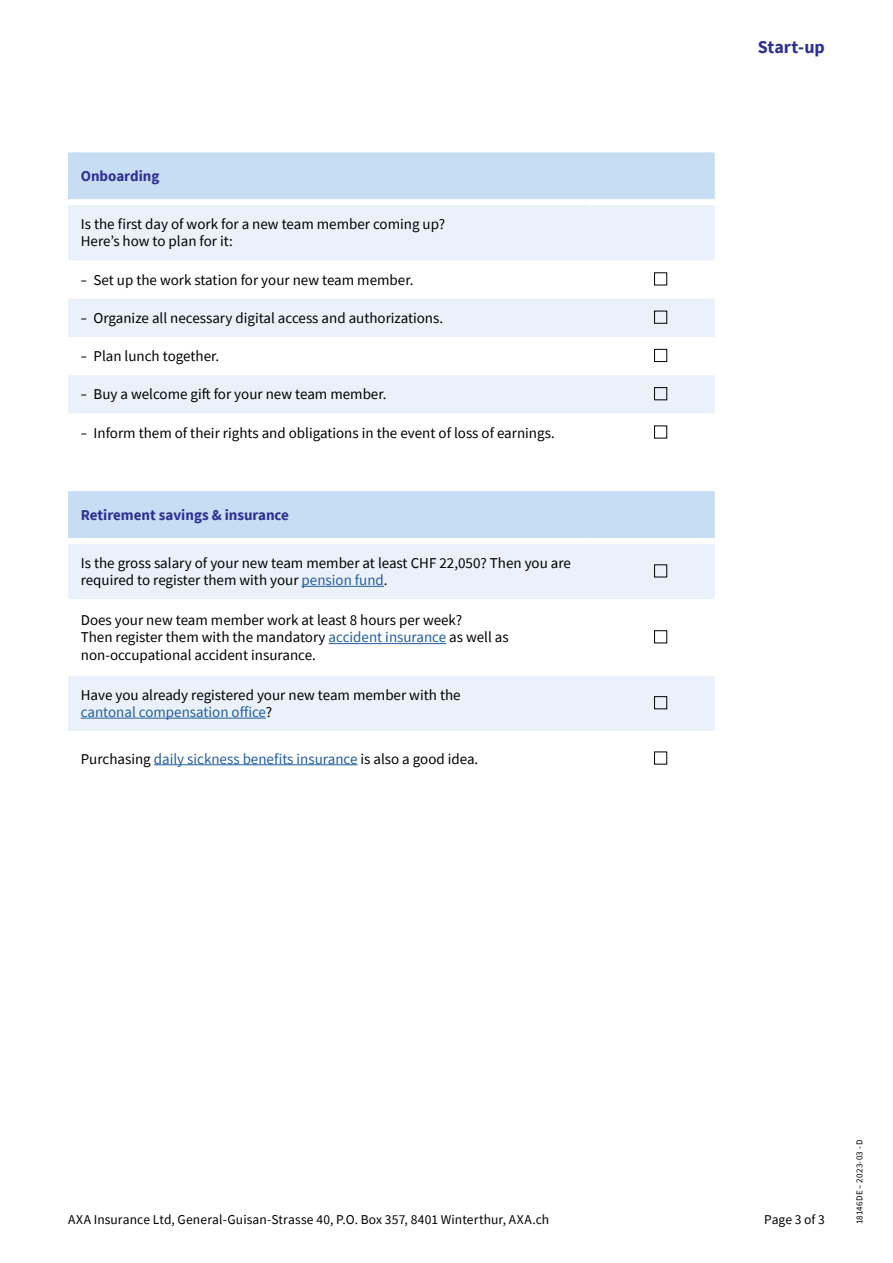
<style>
.page{position:relative;width:893px;height:1263px;background:#fff}
.page>*{position:absolute;margin:0;border:0;box-sizing:border-box;transform-origin:0 0}
.t1{font:700 18px "Source Sans Pro";color:#2e3092}
.t2{font:15px/17.2px "Source Sans Pro";color:#000}
.t3{font:15px "Source Sans Pro";color:#215e9e}
.t4{font:700 15px "Source Sans Pro";color:#2e3092}
.t5{font:13.5px "Source Sans Pro";letter-spacing:.01em;color:#000}
.t6{font:9px "Source Sans Pro";letter-spacing:.02em;color:#000}
.s1{color:#215e9e}
.s2{color:#000}
</style>
<div class="page">
<div style="left:68px;top:152px;width:647px;height:47px;background:#c7ddf3"></div>
<svg style="left:68px;top:205px;width:647px;height:208px;fill:#eaf1fa"></svg>
<div style="left:654px;top:272px;width:13px;height:13px;border:1px solid #000"></div>
<div style="left:654px;top:311px;width:13px;height:13px;border:1px solid #000"></div>
<div style="left:654px;top:349px;width:13px;height:13px;border:1px solid #000"></div>
<div style="left:654px;top:387px;width:13px;height:13px;border:1px solid #000"></div>
<div style="left:654px;top:425px;width:13px;height:13px;border:1px solid #000"></div>
<div style="left:68px;top:491px;width:647px;height:47px;background:#c7ddf3"></div>
<svg style="left:68px;top:544px;width:647px;height:187px;fill:#eaf1fa"></svg>
<hr style="left:302px;top:586px;width:82px;height:1px;background:#215e9e">
<div style="left:654px;top:564px;width:13px;height:13px;border:1px solid #000"></div>
<hr style="left:329px;top:643px;width:117px;height:1px;background:#215e9e">
<div style="left:654px;top:630px;width:13px;height:13px;border:1px solid #000"></div>
<hr style="left:81px;top:718px;width:185px;height:1px;background:#215e9e">
<div style="left:654px;top:696px;width:13px;height:13px;border:1px solid #000"></div>
<hr style="left:154px;top:764px;width:203px;height:1px;background:#215e9e">
<div style="left:654px;top:751px;width:13px;height:13px;border:1px solid #000"></div>
<p class="t4" style="left:81px;top:166px;width:80px">Onboarding</p>
<p class="t2" style="left:81px;top:215px;width:366px">Is the first day of work for a new team member coming up?<br>Here’s how to plan for it:</p>
<p class="t2" style="left:81px;top:271px;width:334px">؞ Set up the work station for your new team member.</p>
<p class="t2" style="left:81px;top:309px;width:364px">؞ Organize all necessary digital access and authorizations.</p>
<p class="t2" style="left:81px;top:347px;width:140px">؞ Plan lunch together.</p>
<p class="t2" style="left:81px;top:386px;width:307px">؞ Buy a welcome gift for your new team member.</p>
<p class="t2" style="left:81px;top:424px;width:475px">؞ Inform them of their rights and obligations in the event of loss of earnings.</p>
<p class="t4" style="left:81px;top:504px;width:210px">Retirement savings &amp; insurance</p>
<p class="t2" style="left:81px;top:554px;width:492px">Is the gross salary of your new team member at least CHF 22,050? Then you are required to register them with your <span class="s1">pension fund</span>.</p>
<p class="t2" style="left:81px;top:611px;width:429px">Does your new team member work at least 8 hours per week?<br>Then register them with the mandatory <span class="s1">accident insurance</span> as well as non-occupational accident insurance.</p>
<p class="t2" style="left:81px;top:686px;width:381px">Have you already registered your new team member with the <span class="s1">cantonal compensation office</span>?</p>
<p class="t3" style="left:81px;top:749px;width:399px"><span class="s2">Purchasing</span> daily sickness benefits insurance <span class="s2">is also a good idea.</span></p>
<p class="t1" style="left:758px;top:35px;width:69px">Start-up</p>
<p class="t5" style="left:68px;top:1211px;width:483px">AXA Insurance Ltd, General-Guisan-Strasse 40, P.O. Box 357, 8401 Winterthur, AXA.ch</p>
<p class="t5" style="left:764px;top:1211px;width:62px">Page 3 of 3</p>
<p class="t6" style="left:854px;top:1224px;width:87px;rotate:-90deg">18146DE – 2023-03 - D</p>
</div>
